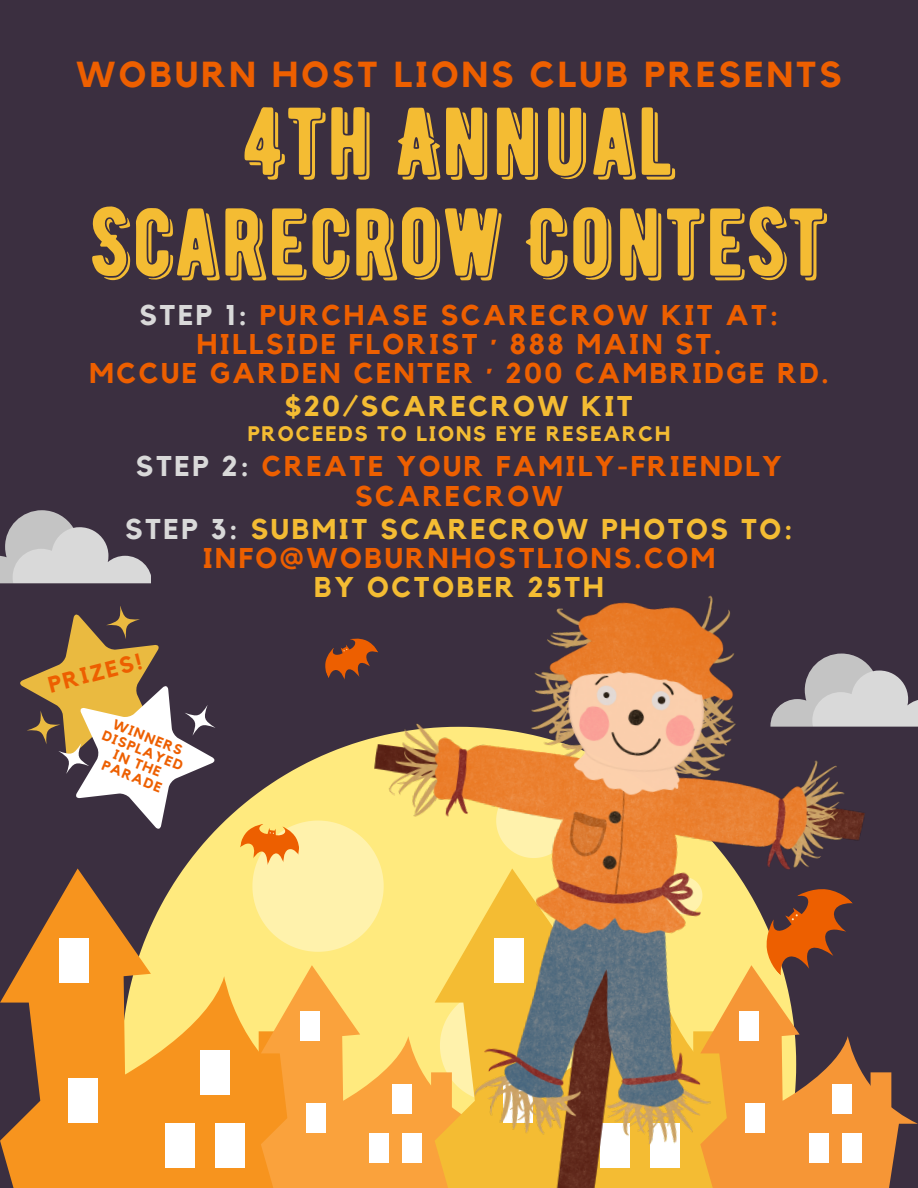
<style>
.page{position:relative;width:918px;height:1188px;background:#3b2f40}
.page>*{position:absolute;margin:0;border:0;box-sizing:border-box;transform-origin:0 0}
.t1{font:96px/100.8px "BERNIER Shade";color:#f4bc33;text-align:center}
.t2{font:700 36px "Kollektif";letter-spacing:.09em;color:#ed5f00}
.t3{font:700 28.5px/29.2px "Kollektif";letter-spacing:.09em;color:#ed5f00;text-align:center}
.t4{font:700 28.5px/29.2px "Kollektif";letter-spacing:.09em;color:#f4bc33;text-align:center}
.t5{font:700 22.8px "Kollektif";color:#ed5f00}
.t6{font:700 21px "Kollektif";letter-spacing:.09em;color:#f4bc33}
.t7{font:700 13.95px/14.1px "Kollektif";color:#ed5f00;text-align:center}
.s1{color:#d9d9d9}
.s2{color:#ed5f00}
</style>
<div class="page">
<svg style="left:0;top:510px;width:151px;height:73px"></svg>
<svg style="left:0;top:952px;width:270px;height:236px;background:#e59a33"></svg>
<svg style="left:259px;top:1031px;width:2px;height:53px"></svg>
<div style="left:60px;top:938px;width:29px;height:45px;background:#fff"></div>
<div style="left:68px;top:1078px;width:30px;height:45px;background:#fff"></div>
<div style="left:165px;top:1123px;width:30px;height:45px;background:#fff"></div>
<div style="left:215px;top:1123px;width:30px;height:45px;background:#fff"></div>
<div style="left:200px;top:1050px;width:30px;height:45px;background:#fff"></div>
<svg style="left:261px;top:965px;width:9px;height:223px;background:#f9af3e"></svg>
<img style="left:270px;top:595px;width:648px;height:593px">
<svg style="left:771px;top:654px;width:147px;height:73px"></svg>
<svg style="left:20px;top:600px;width:364px;height:352px"></svg>
<svg style="left:185px;top:705px;width:31px;height:31px"></svg>
<svg style="left:58px;top:743px;width:31px;height:31px"></svg>
<p class="t2" style="left:76px;top:58px;width:767px">WOBURN HOST LIONS CLUB PRESENTS</p>
<p class="t1" style="left:90px;top:91px;width:740px">4TH ANNUAL<br>SCARECROW CONTEST</p>
<p class="t3" style="left:139px;top:301px;width:641px"><span class="s1">STEP 1:</span> PURCHASE SCARECROW KIT AT:</p>
<p class="t3" style="left:197px;top:330px;width:526px">HILLSIDE FLORIST · 888 MAIN ST.</p>
<p class="t3" style="left:89px;top:360px;width:741px">MCCUE GARDEN CENTER · 200 CAMBRIDGE RD.</p>
<p class="t4" style="left:285px;top:393px;width:349px">$20/SCARECROW KIT</p>
<p class="t6" style="left:248px;top:424px;width:424px">PROCEEDS TO LIONS EYE RESEARCH</p>
<p class="t3" style="left:136px;top:453px;width:648px"><span class="s1">STEP 2:</span> CREATE YOUR FAMILY-FRIENDLY<br>SCARECROW</p>
<p class="t4" style="left:125px;top:515px;width:669px"><span class="s1">STEP 3:</span> SUBMIT SCARECROW PHOTOS TO:<br><span class="s2">INFO@WOBURNHOSTLIONS.COM</span></p>
<p class="t4" style="left:314px;top:574px;width:291px">BY OCTOBER 25TH</p>
<p class="t5" style="left:46px;top:675px;width:97px;rotate:-15deg">PRIZES!</p>
<p class="t7" style="left:111px;top:715px;width:87px;rotate:22deg">WINNERS<br>DISPLAYED<br>IN THE<br>PARADE</p>
</div>
